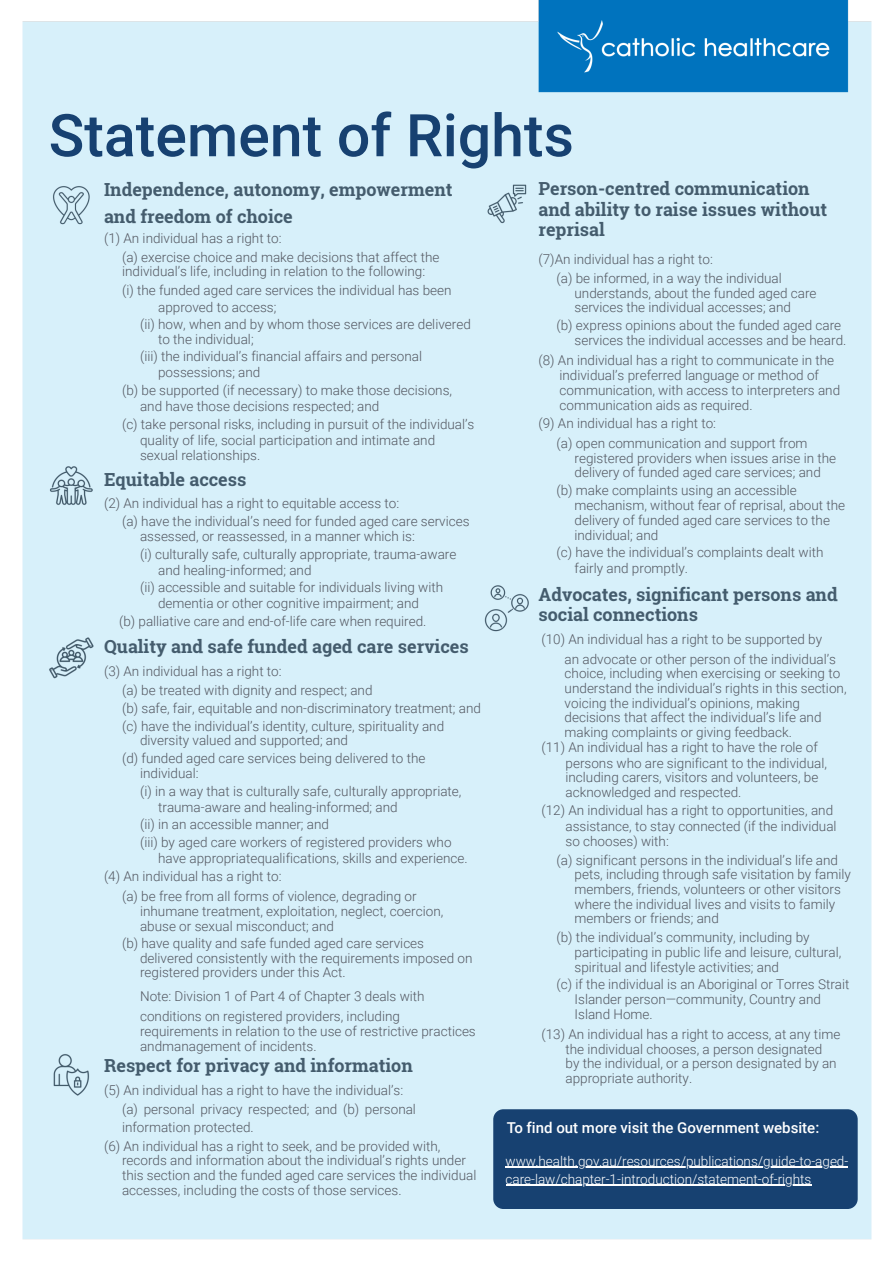
<style>
.page{position:relative;width:894px;height:1264px;background:#fff}
.page>*{position:absolute;margin:0;border:0;box-sizing:border-box;transform-origin:0 0}
.t1{font:500 58.95px "Roboto";color:#174171}
.t2{font:700 18px/20.2px "Roboto Slab";color:#445c6d}
.t3{font:500 15px "Roboto";color:#fff}
.t4{font:300 13.5px/14.7px "Roboto";color:#545861}
.t5{font:300 13.5px/18px "Roboto";color:#fff}
</style>
<div class="page">
<div style="left:22px;top:0;width:850px;height:1240px;background:#d7f0fa"></div>
<div style="left:493px;top:1109px;width:364px;height:99px;background:#174171"></div>
<hr style="left:505px;top:1166px;width:343px;height:1px;background:#fff">
<hr style="left:505px;top:1184px;width:306px;height:1px;background:#fff">
<h1 class="t1" style="left:49px;top:102px;width:526px">Statement of Rights</h1>
<h2 class="t2" style="left:104px;top:175px;width:350px;line-height:27px">Independence, autonomy, empowerment and freedom of choice</h2>
<h2 class="t2" style="left:538px;top:178px;width:290px">Person-centred communication and ability to raise issues without reprisal</h2>
<p class="t4" style="left:122px;top:229px;width:319px;line-height:19px;text-indent:-18px">(1) An individual has a right to:<br>(a) exercise choice and make decisions that affect the</p>
<p class="t4" style="left:122px;top:262px;width:331px;line-height:19.2px">individual’s life, including in relation to the following:<br>(i) the funded aged care services the individual has been</p>
<p class="t4" style="left:158px;top:300px;width:120px">approved to access;</p>
<p class="t4" style="left:140px;top:316px;width:332px">(ii) how, when and by whom those services are delivered</p>
<p class="t4" style="left:158px;top:332px;width:97px">to the individual;</p>
<p class="t4" style="left:140px;top:349px;width:283px">(iii) the individual’s financial affairs and personal</p>
<p class="t4" style="left:158px;top:365px;width:104px">possessions; and</p>
<p class="t4" style="left:140px;top:382px;width:313px;line-height:15.9px;text-indent:-18px">(b) be supported (if necessary) to make those decisions, and have those decisions respected; and</p>
<p class="t4" style="left:140px;top:416px;width:336px;line-height:15.9px;text-indent:-18px">(c) take personal risks, including in pursuit of the individual’s quality of life, social participation and intimate and</p>
<p class="t4" style="left:140px;top:447px;width:122px">sexual relationships.</p>
<p class="t4" style="left:556px;top:250px;width:227px;line-height:19px;text-indent:-18px">(7)An individual has a right to:<br>(a) be informed, in a way the individual</p>
<p class="t4" style="left:574px;top:286px;width:243px;line-height:13.5px">understands, about the funded aged care services the individual accesses; and</p>
<p class="t4" style="left:574px;top:318px;width:273px;text-indent:-18px">(b) express opinions about the funded aged care services the individual accesses and be heard.</p>
<p class="t4" style="left:559px;top:353px;width:282px;text-indent:-21px">(8) An individual has a right to communicate in the individual’s preferred language or method of communication, with access to interpreters and communication aids as required.</p>
<p class="t4" style="left:556px;top:413px;width:252px;line-height:20.1px;text-indent:-18px">(9) An individual has a right to:<br>(a) open communication and support from</p>
<p class="t4" style="left:574px;top:451px;width:263px">registered providers when issues arise in the delivery of funded aged care services; and</p>
<p class="t4" style="left:574px;top:482px;width:272px;text-indent:-18px">(b) make complaints using an accessible mechanism, without fear of reprisal, about the delivery of funded aged care services to the individual; and</p>
<p class="t4" style="left:574px;top:544px;width:250px;line-height:15.8px;text-indent:-18px">(c) have the individual’s complaints dealt with fairly and promptly.</p>
<h2 class="t2" style="left:104px;top:469px;width:144px">Equitable access</h2>
<p class="t4" style="left:122px;top:494px;width:349px;line-height:17.9px;text-indent:-18px">(2) An individual has a right to equitable access to:<br>(a) have the individual’s need for funded aged care services</p>
<p class="t4" style="left:140px;top:527px;width:318px;line-height:18px">assessed, or reassessed, in a manner which is:<br>(i) culturally safe, culturally appropriate, trauma-aware</p>
<p class="t4" style="left:158px;top:563px;width:155px">and healing-informed; and</p>
<p class="t4" style="left:140px;top:580px;width:304px">(ii) accessible and suitable for individuals living with</p>
<p class="t4" style="left:158px;top:596px;width:262px">dementia or other cognitive impairment; and</p>
<p class="t4" style="left:119px;top:614px;width:309px">(b) palliative care and end-of-life care when required.</p>
<p class="t4" style="left:122px;top:662px;width:360px;line-height:18.3px;text-indent:-18px">(3) An individual has a right to:<br>(a) be treated with dignity and respect; and<br>(b) safe, fair, equitable and non-discriminatory treatment; and (c) have the individual’s identity, culture, spirituality and</p>
<p class="t4" style="left:122px;top:731px;width:305px;line-height:18.5px;text-indent:18px">diversity valued and supported; and<br>(d) funded aged care services being delivered to the</p>
<p class="t4" style="left:140px;top:764px;width:323px;line-height:18px">individual:<br>(i) in a way that is culturally safe, culturally appropriate,</p>
<p class="t4" style="left:140px;top:799px;width:313px;line-height:17.4px;text-indent:18px">trauma-aware and healing-informed; and<br>(ii) in an accessible manner; and<br>(iii) by aged care workers of registered providers who</p>
<p class="t4" style="left:104px;top:848px;width:365px;line-height:18.5px;text-indent:54px">have appropriatequalifications, skills and experience. (4) An individual has a right to:</p>
<p class="t4" style="left:140px;top:888px;width:305px;text-indent:-18px">(a) be free from all forms of violence, degrading or inhumane treatment, exploitation, neglect, coercion, abuse or sexual misconduct; and</p>
<p class="t4" style="left:140px;top:935px;width:334px;text-indent:-18px">(b) have quality and safe funded aged care services delivered consistently with the requirements imposed on registered providers under this Act.</p>
<p class="t4" style="left:140px;top:986px;width:286px;line-height:20.2px">Note: Division 1 of Part 4 of Chapter 3 deals with conditions on registered providers, including</p>
<p class="t4" style="left:140px;top:1024px;width:337px">requirements in relation to the use of restrictive practices andmanagement of incidents.</p>
<h2 class="t2" style="left:538px;top:583px;width:300px">Advocates, significant persons and social connections</h2>
<p class="t4" style="left:564px;top:651px;width:283px">an advocate or other person of the individual’s choice, including when exercising or seeking to understand the individual’s rights in this section, voicing the individual’s opinions, making decisions that affect the individual’s life and making complaints or giving feedback.</p>
<p class="t4" style="left:541px;top:632px;width:282px">(10) An individual has a right to be supported by</p>
<h2 class="t2" style="left:104px;top:636px;width:366px">Quality and safe funded aged care services</h2>
<p class="t4" style="left:565px;top:740px;width:263px;text-indent:-24px">(11) An individual has a right to have the role of persons who are significant to the individual, including carers, visitors and volunteers, be acknowledged and respected.</p>
<p class="t4" style="left:541px;top:802px;width:296px;line-height:15.9px;text-align:right">(12) An individual has a right to opportunities, and assistance, to stay connected (if the individual</p>
<p class="t4" style="left:556px;top:832px;width:283px;line-height:18.6px;text-indent:9px">so chooses) with:<br>(a) significant persons in the individual’s life and</p>
<p class="t4" style="left:574px;top:867px;width:278px">pets, including through safe visitation by family members, friends, volunteers or other visitors where the individual lives and visits to family members or friends; and</p>
<p class="t4" style="left:574px;top:930px;width:268px;text-indent:-18px">(b) the individual’s community, including by participating in public life and leisure, cultural, spiritual and lifestyle activities; and</p>
<p class="t4" style="left:574px;top:977px;width:276px;text-indent:-18px">(c) if the individual is an Aboriginal or Torres Strait<br>Islander person—community, Country and<br>Island Home.</p>
<p class="t4" style="left:565px;top:1026px;width:276px;text-indent:-24px">(13) An individual has a right to access, at any time the individual chooses, a person designated<br>by the individual, or a person designated by an appropriate authority.</p>
<h2 class="t2" style="left:104px;top:1054px;width:310px">Respect for privacy and information</h2>
<p class="t4" style="left:104px;top:1082px;width:300px">(5) An individual has a right to have the individual’s:</p>
<p class="t4" style="left:122px;top:1102px;width:295px">(a) personal privacy respected; and (b) personal</p>
<p class="t4" style="left:122px;top:1120px;width:133px">information protected.</p>
<p class="t4" style="left:104px;top:1138px;width:338px">(6) An individual has a right to seek, and be provided with,</p>
<p class="t4" style="left:122px;top:1153px;width:356px">records and information about the individual’s rights under this section and the funded aged care services the individual accesses, including the costs of those services.</p>
<p class="t3" style="left:506px;top:1119px;width:314px">To find out more visit the Government website:</p>
<p class="t5" style="left:505px;top:1151px;width:344px">www.health.gov.au/resources/publications/guide-to-aged&shy;care-law/chapter-1-introduction/statement-of-rights</p>
</div>
